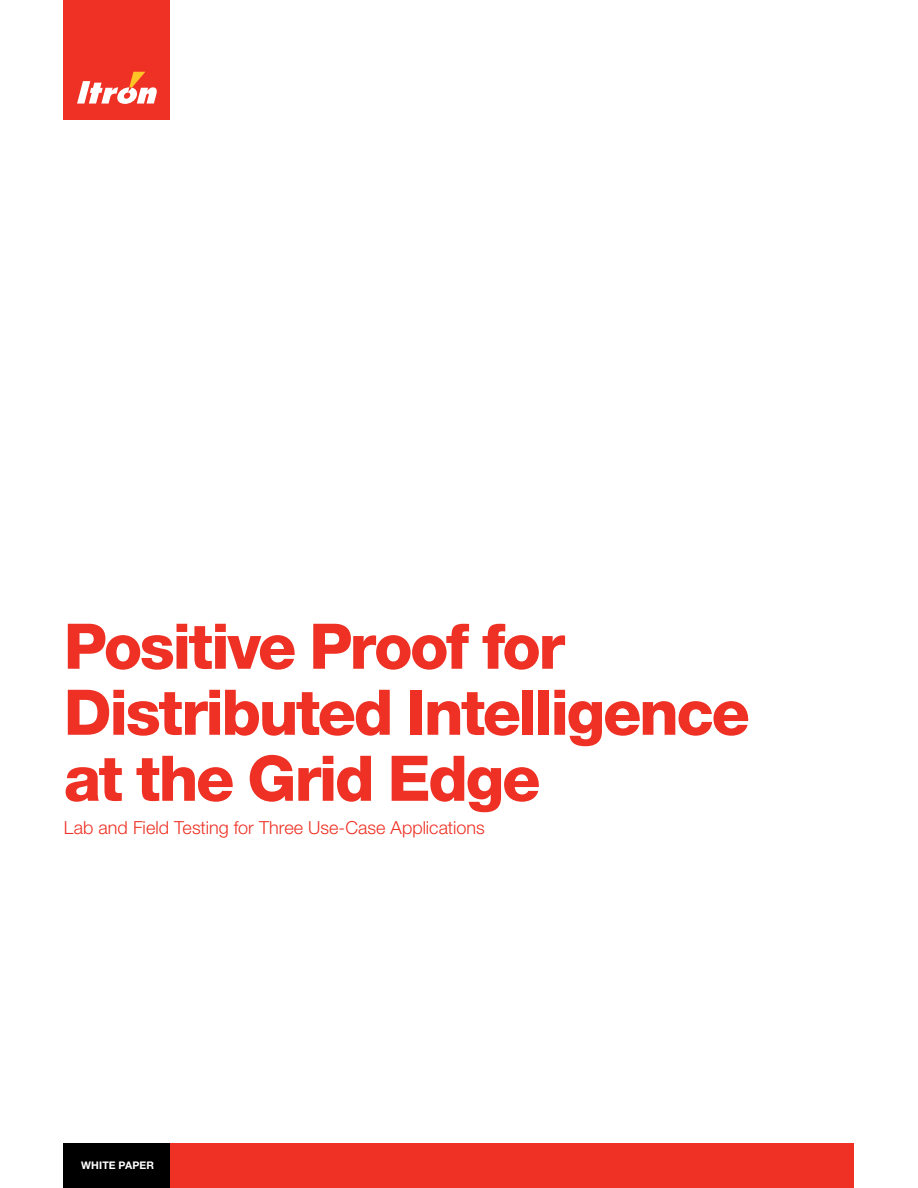
<style>
.page{position:relative;width:918px;height:1188px;background:#fff}
.page>*{position:absolute;margin:0;border:0;box-sizing:border-box;transform-origin:0 0}
.t1{font:800 63px/66px "Helvetica Neue LT Std";letter-spacing:-.04em;color:#ee3124}
.t2{font:300 18px "Helvetica Neue LT Std";color:#ee3124}
.t3{font:700 10.5px "Helvetica Neue LT Std";letter-spacing:.01em;color:#fff}
</style>
<div class="page">
<div style="left:64px;top:0;width:106px;height:120px;background:#ee3124"></div>
<svg style="left:77px;top:72px;width:80px;height:32px"></svg>
<div style="left:166px;top:1144px;width:688px;height:44px;background:#ee3124"></div>
<div style="left:64px;top:1144px;width:106px;height:44px;background:#000"></div>
<p class="t1" style="left:64px;top:613px;width:688px">Positive Proof for<br>Distributed Intelligence at the Grid Edge</p>
<p class="t2" style="left:64px;top:817px;width:422px">Lab and Field Testing for Three Use-Case Applications</p>
<p class="t3" style="left:81px;top:1159px;width:74px">WHITE PAPER</p>
</div>
